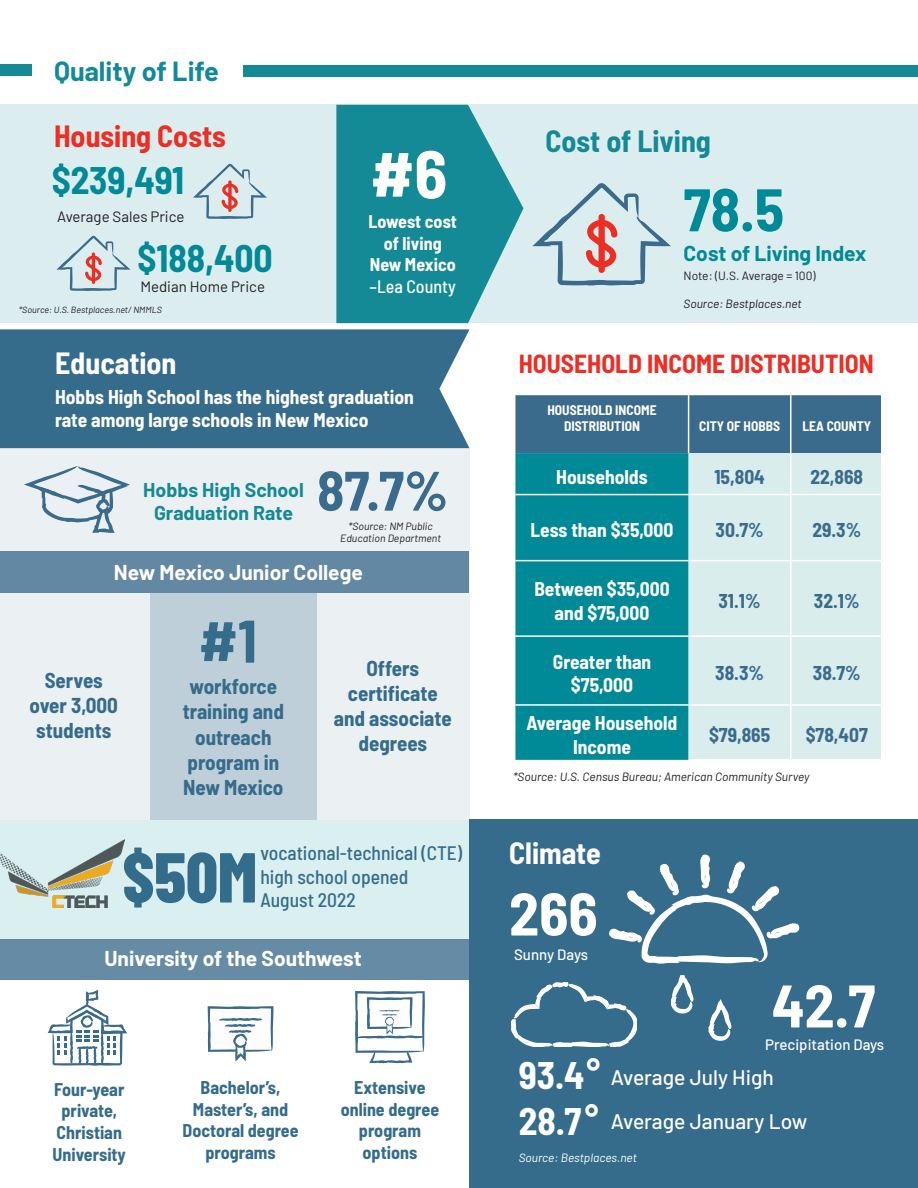
<style>
.page{position:relative;width:918px;height:1188px;background:#fff}
.page>*{position:absolute;margin:0;border:0;box-sizing:border-box;transform-origin:0 0}
.t1{font:800 70.5px "Barlow Condensed";color:#346c8b}
.t2{font:700 semi-condensed 67.5px "Barlow";color:#fff}
.t3{font:700 semi-condensed 60px "Barlow";color:#fff}
.t4{font:700 semi-condensed 60px "Barlow";color:#008996}
.t5{font:700 semi-condensed 60px "Barlow";color:#356c8b}
.t6{font:700 semi-condensed 55.5px "Barlow";color:#3b6b8c}
.t7{font:700 semi-condensed 37.5px "Barlow";color:#008996}
.t8{font:700 semi-condensed 37.5px "Barlow";color:#fff}
.t9{font:700 semi-condensed 30px "Barlow";color:#fff}
.t10{font:700 semi-condensed 30px "Barlow";color:#ee2d23}
.t11{font:700 semi-condensed 30px "Barlow";color:#138a95}
.t12{font:700 27px "Barlow";color:#138a95}
.t13{font:700 semi-condensed 25.5px "Barlow";color:#ee2d23}
.t14{font:700 semi-condensed 21px/25.2px "Barlow";color:#356c8b;text-align:center}
.t15{font:500 21px "Barlow";color:#fff}
.t16{font:700 21px "Barlow";color:#fff}
.t17{font:700 21px "Barlow";color:#fcfcfc}
.t18{font:700 21px "Barlow";color:#008996}
.t19{font:700 semi-condensed 19.5px/23.4px "Barlow";color:#fff;text-align:center}
.t20{font:700 semi-condensed 19.5px "Barlow";color:#3b6b8c}
.t21{font:500 semi-condensed 19.5px/23.4px "Barlow";color:#346c8b}
.t22{font:700 19.5px/23.4px "Barlow";color:#138a95;text-align:center}
.t23{font:700 semi-condensed 18px/21.6px "Barlow";color:#356c8b;text-align:center}
.t24{font:700 semi-condensed 18px "Barlow";color:#fff}
.t25{font:500 semi-condensed 18px "Barlow";color:#fff}
.t26{font:15px "Barlow";color:#231f20}
.t27{font:500 15px "Barlow";color:#fff}
.t28{font:700 semi-condensed 13.5px/16.2px "Barlow";color:#fff;text-align:center}
.t29{font:italic 12px "Barlow";color:#231f20}
.t30{font:12px "Barlow";color:#231f20}
.t31{font:italic 12px "Barlow";color:#fff}
.t32{font:italic 10.5px/12.6px "Barlow";color:#231f20;text-align:center}
.t33{font:italic 9px "Barlow";color:#231f20}
</style>
<div class="page">
<div style="left:0;top:448px;width:470px;height:372px;background:#ebf0f3"></div>
<div style="left:0;top:820px;width:470px;height:119px;background:#daefef"></div>
<div style="left:0;top:552px;width:470px;height:41px;background:#6288a3"></div>
<div style="left:0;top:939px;width:470px;height:41px;background:#668ca5"></div>
<div style="left:0;top:105px;width:918px;height:218px;background:#dbedef"></div>
<svg style="left:336px;top:105px;width:188px;height:218px;background:#3199a2"></svg>
<div style="left:0;top:329px;width:470px;height:119px;background:#356c8b"></div>
<div style="left:0;top:65px;width:31px;height:11px;background:#138a95"></div>
<div style="left:243px;top:65px;width:675px;height:11px;background:#138a95"></div>
<svg style="left:515px;top:395px;width:366px;height:365px;background:#6ab0bb"></svg>
<hr style="left:515px;top:494px;width:174px;height:1px;background:#fff">
<hr style="left:689px;top:494px;width:102px;height:1px;background:#fff">
<hr style="left:791px;top:494px;width:90px;height:1px;background:#fff">
<hr style="left:515px;top:560px;width:174px;height:1px;background:#fff">
<hr style="left:689px;top:560px;width:102px;height:1px;background:#fff">
<hr style="left:791px;top:560px;width:90px;height:1px;background:#fff">
<hr style="left:515px;top:635px;width:174px;height:2px;background:#fff">
<hr style="left:689px;top:635px;width:102px;height:2px;background:#fff">
<hr style="left:791px;top:635px;width:90px;height:2px;background:#fff">
<hr style="left:688px;top:395px;width:1px;height:58px;background:#fff">
<hr style="left:790px;top:395px;width:1px;height:58px;background:#fff">
<hr style="left:790px;top:453px;width:1px;height:41px;background:#fff">
<hr style="left:790px;top:495px;width:1px;height:65px;background:#fff">
<hr style="left:790px;top:561px;width:1px;height:74px;background:#fff">
<hr style="left:790px;top:637px;width:1px;height:67px;background:#fff">
<hr style="left:790px;top:706px;width:1px;height:53px;background:#fff">
<hr style="left:515px;top:704px;width:174px;height:2px;background:#fff">
<hr style="left:689px;top:704px;width:102px;height:2px;background:#fff">
<hr style="left:791px;top:704px;width:93px;height:2px;background:#fff">
<hr style="left:689px;top:759px;width:102px;height:2px;background:#fff">
<hr style="left:791px;top:759px;width:93px;height:2px;background:#fff">
<div style="left:470px;top:820px;width:448px;height:368px;background:#356c8b"></div>
<div style="left:150px;top:593px;width:166px;height:226px;background:#bfcfd9"></div>
<svg style="left:208px;top:1006px;width:65px;height:56px"></svg>
<svg style="left:355px;top:991px;width:70px;height:72px"></svg>
<svg style="left:48px;top:990px;width:79px;height:76px"></svg>
<svg style="left:609px;top:854px;width:191px;height:110px"></svg>
<svg style="left:671px;top:975px;width:23px;height:39px"></svg>
<svg style="left:708px;top:999px;width:24px;height:42px"></svg>
<svg style="left:512px;top:983px;width:124px;height:63px"></svg>
<svg style="left:24px;top:466px;width:106px;height:67px"></svg>
<svg style="left:56px;top:236px;width:75px;height:55px"></svg>
<svg style="left:193px;top:164px;width:74px;height:55px"></svg>
<svg style="left:532px;top:183px;width:139px;height:103px"></svg>
<img style="left:0;top:839px;width:124px;height:69px">
<p class="t12" style="left:54px;top:51px;width:166px">Quality of Life</p>
<p class="t10" style="left:54px;top:114px;width:173px">Housing Costs</p>
<p class="t7" style="left:52px;top:153px;width:134px">$239,491</p>
<p class="t26" style="left:57px;top:206px;width:129px">Average Sales Price</p>
<p class="t7" style="left:137px;top:231px;width:137px">$188,400</p>
<p class="t26" style="left:140px;top:276px;width:126px">Median Home Price</p>
<p class="t33" style="left:19px;top:303px;width:144px">*Source: U.S. Bestplaces.net/ NMMLS</p>
<p class="t9" style="left:55px;top:341px;width:123px">Education</p>
<p class="t2" style="left:370px;top:125px;width:78px">#6</p>
<p class="t24" style="left:369px;top:209px;width:90px">Lowest cost</p>
<p class="t24" style="left:384px;top:230px;width:59px">of living</p>
<p class="t24" style="left:370px;top:252px;width:88px">New Mexico</p>
<p class="t25" style="left:370px;top:274px;width:88px">–Lea County</p>
<p class="t19" style="left:55px;top:384px;width:360px;text-align:left">Hobbs High School has the highest graduation rate among large schools in New Mexico</p>
<p class="t22" style="left:143px;top:476px;width:162px">Hobbs High School<br>Graduation Rate</p>
<p class="t6" style="left:317px;top:450px;width:133px">87.7%</p>
<p class="t32" style="left:340px;top:519px;width:102px">*Source: NM Public<br>Education Department</p>
<p class="t17" style="left:114px;top:557px;width:250px">New Mexico Junior College</p>
<p class="t14" style="left:30px;top:667px;width:90px">Serves over 3,000 students</p>
<p class="t5" style="left:199px;top:598px;width:60px">#1</p>
<p class="t14" style="left:183px;top:673px;width:103px">workforce training and outreach program in<br>New Mexico</p>
<p class="t14" style="left:334px;top:654px;width:119px">Offers certificate and associate degrees</p>
<p class="t21" style="left:261px;top:840px;width:203px">vocational-technical (CTE) high school opened</p>
<p class="t21" style="left:261px;top:887px;width:97px">August 2022</p>
<p class="t1" style="left:122px;top:833px;width:136px">$50M</p>
<p class="t16" style="left:104px;top:943px;width:259px">University of the Southwest</p>
<p class="t23" style="left:53px;top:1077px;width:75px">Four-year private,<br>Christian<br>University</p>
<p class="t23" style="left:182px;top:1076px;width:118px">Bachelor’s,<br>Master’s, and<br>Doctoral degree programs</p>
<p class="t23" style="left:341px;top:1076px;width:100px">Extensive online degree program options</p>
<p class="t11" style="left:546px;top:120px;width:167px">Cost of Living</p>
<p class="t4" style="left:684px;top:166px;width:102px">78.5</p>
<p class="t18" style="left:684px;top:238px;width:184px">Cost of Living Index</p>
<p class="t30" style="left:684px;top:267px;width:134px">Note: (U.S. Average = 100)</p>
<p class="t29" style="left:684px;top:295px;width:120px">Source: Bestplaces.net</p>
<p class="t13" style="left:519px;top:345px;width:357px">HOUSEHOLD INCOME DISTRIBUTION</p>
<p class="t28" style="left:547px;top:401px;width:111px">HOUSEHOLD INCOME<br>DISTRIBUTION</p>
<p class="t28" style="left:699px;top:417px;width:83px">CITY OF HOBBS</p>
<p class="t28" style="left:802px;top:417px;width:70px">LEA COUNTY</p>
<p class="t19" style="left:556px;top:464px;width:93px">Households</p>
<p class="t20" style="left:714px;top:462px;width:52px">15,804</p>
<p class="t20" style="left:810px;top:462px;width:54px">22,868</p>
<p class="t19" style="left:531px;top:517px;width:144px">Less than $35,000</p>
<p class="t20" style="left:716px;top:516px;width:50px">30.7%</p>
<p class="t20" style="left:812px;top:516px;width:50px">29.3%</p>
<p class="t19" style="left:534px;top:576px;width:137px">Between $35,000 and $75,000</p>
<p class="t20" style="left:719px;top:587px;width:44px">31.1%</p>
<p class="t20" style="left:814px;top:587px;width:47px">32.1%</p>
<p class="t19" style="left:553px;top:649px;width:100px">Greater than $75,000</p>
<p class="t20" style="left:715px;top:659px;width:50px">38.3%</p>
<p class="t20" style="left:813px;top:659px;width:49px">38.7%</p>
<p class="t19" style="left:527px;top:710px;width:152px">Average Household<br>Income</p>
<p class="t20" style="left:709px;top:721px;width:63px">$79,865</p>
<p class="t20" style="left:806px;top:721px;width:64px">$78,407</p>
<p class="t29" style="left:513px;top:768px;width:298px">*Source: U.S. Census Bureau; American Community Survey</p>
<p class="t9" style="left:509px;top:832px;width:93px">Climate</p>
<p class="t3" style="left:509px;top:870px;width:90px">266</p>
<p class="t27" style="left:514px;top:944px;width:75px">Sunny Days</p>
<p class="t8" style="left:519px;top:1048px;width:83px">93.4°</p>
<p class="t3" style="left:772px;top:962px;width:105px">42.7</p>
<p class="t27" style="left:765px;top:1034px;width:121px">Precipitation Days</p>
<p class="t15" style="left:611px;top:1062px;width:165px">Average July High</p>
<p class="t8" style="left:519px;top:1095px;width:81px">28.7°</p>
<p class="t15" style="left:611px;top:1107px;width:198px">Average January Low</p>
<p class="t31" style="left:519px;top:1149px;width:120px">Source: Bestplaces.net</p>
</div>
